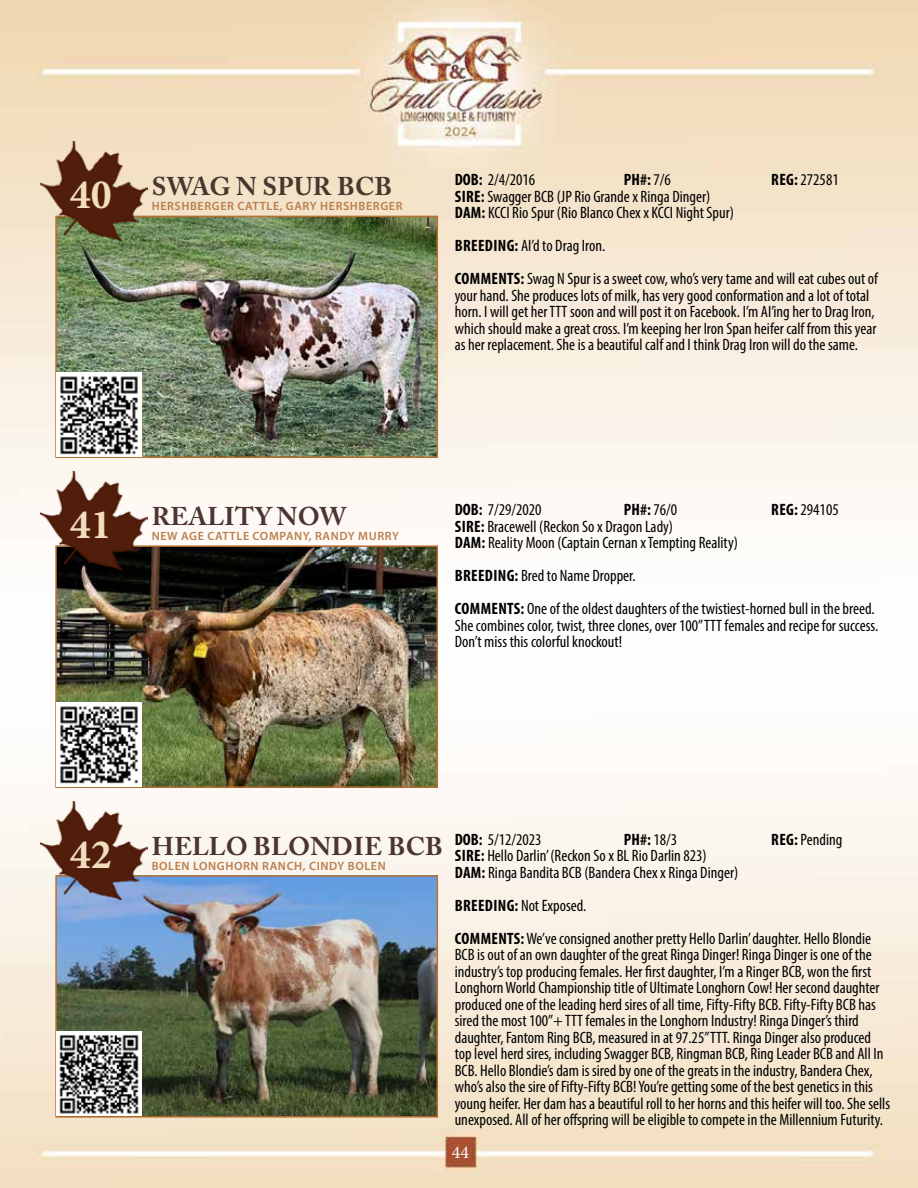
<style>
.page{position:relative;width:918px;height:1188px;background:#fff}
.page>*{position:absolute;margin:0;border:0;box-sizing:border-box;transform-origin:0 0}
.t1{font:700 42px "Minion Pro";color:#f2ddbc}
.t2{font:700 25.5px "Adobe Caslon Pro";letter-spacing:.015em;color:#4c352f}
.t3{font:18px "Minion Pro";color:#fff}
.t4{font:condensed 16.5px/16.5px "Myriad Pro";color:#000}
.t5{font:700 condensed 16.5px "Myriad Pro";color:#000}
.t6{font:600 12px "Myriad Pro";letter-spacing:.05em;color:#ba7e4b}
.s1{font-weight:700}
.s2{font-weight:400}
</style>
<div class="page">
<img style="left:0;top:0;width:918px;height:1188px">
<img style="left:58px;top:219px;width:377px;height:236px">
<div style="left:55px;top:216px;width:383px;height:242px;border:2px solid #b86f30"></div>
<img style="left:40px;top:142px;width:107px;height:98px">
<img style="left:57px;top:372px;width:85px;height:84px">
<img style="left:58px;top:548px;width:377px;height:237px">
<div style="left:55px;top:545px;width:383px;height:243px;border:2px solid #b86f30"></div>
<img style="left:40px;top:472px;width:107px;height:98px">
<img style="left:57px;top:702px;width:85px;height:84px">
<img style="left:58px;top:878px;width:377px;height:237px">
<div style="left:55px;top:875px;width:383px;height:243px;border:2px solid #b86f30"></div>
<img style="left:40px;top:801px;width:107px;height:99px">
<img style="left:57px;top:1032px;width:85px;height:84px">
<h1 class="t1" style="left:70px;top:165px;width:44px">40</h1>
<h2 class="t2" style="left:152px;top:172px;width:242px">SWAG N SPUR BCB</h2>
<p class="t6" style="left:152px;top:199px;width:252px">HERSHBERGER CATTLE, GARY HERSHBERGER</p>
<p class="t4" style="left:455px;top:171px;width:82px"><span class="s1">DOB:</span> 2/4/2016</p>
<p class="t5" style="left:624px;top:169px;width:48px">PH#: <span class="s2">7/6</span></p>
<p class="t4" style="left:771px;top:171px;width:69px"><span class="s1">REG:</span> 272581</p>
<p class="t4" style="left:455px;top:188px;width:281px"><span class="s1">SIRE:</span> Swagger BCB (JP Rio Grande x Ringa Dinger)<br><span class="s1">DAM:</span> KCCI Rio Spur (Rio Blanco Chex x KCCI Night Spur)</p>
<p class="t4" style="left:455px;top:229px;width:425px;line-height:33px"><span class="s1">BREEDING:</span> AI’d to Drag Iron.<br><span class="s1">COMMENTS:</span> Swag N Spur is a sweet cow, who’s very tame and will eat cubes out of</p>
<p class="t4" style="left:455px;top:287px;width:423px">your hand. She produces lots of milk, has very good conformation and a lot of total horn. I will get her TTT soon and will post it on Facebook. I’m AI’ing her to Drag Iron, which should make a great cross. I’m keeping her Iron Span heifer calf from this year as her replacement. She is a beautiful calf and I think Drag Iron will do the same.</p>
<h1 class="t1" style="left:70px;top:495px;width:44px">41</h1>
<h2 class="t2" style="left:152px;top:501px;width:196px">REALITY NOW</h2>
<p class="t6" style="left:152px;top:529px;width:249px">NEW AGE CATTLE COMPANY, RANDY MURRY</p>
<p class="t4" style="left:455px;top:501px;width:88px"><span class="s1">DOB:</span> 7/29/2020</p>
<p class="t5" style="left:624px;top:499px;width:55px">PH#: <span class="s2">76/0</span></p>
<p class="t4" style="left:771px;top:501px;width:69px"><span class="s1">REG:</span> 294105</p>
<p class="t4" style="left:455px;top:518px;width:284px"><span class="s1">SIRE:</span> Bracewell (Reckon So x Dragon Lady)<br><span class="s1">DAM:</span> Reality Moon (Captain Cernan x Tempting Reality)</p>
<p class="t4" style="left:455px;top:559px;width:421px;line-height:33px"><span class="s1">BREEDING:</span> Bred to Name Dropper.<br><span class="s1">COMMENTS:</span> One of the oldest daughters of the twistiest-horned bull in the breed.</p>
<p class="t4" style="left:455px;top:617px;width:425px">She combines color, twist, three clones, over 100” TTT females and recipe for success.<br>Don’t miss this colorful knockout!</p>
<h1 class="t1" style="left:70px;top:825px;width:44px">42</h1>
<h2 class="t2" style="left:152px;top:831px;width:293px">HELLO BLONDIE BCB</h2>
<p class="t6" style="left:152px;top:858px;width:236px">BOLEN LONGHORN RANCH, CINDY BOLEN</p>
<p class="t4" style="left:455px;top:831px;width:88px"><span class="s1">DOB:</span> 5/12/2023</p>
<p class="t5" style="left:624px;top:829px;width:55px">PH#: <span class="s2">18/3</span></p>
<p class="t4" style="left:771px;top:831px;width:73px"><span class="s1">REG:</span> Pending</p>
<p class="t4" style="left:455px;top:847px;width:285px"><span class="s1">SIRE:</span> Hello Darlin’ (Reckon So x BL Rio Darlin 823)<br><span class="s1">DAM:</span> Ringa Bandita BCB (Bandera Chex x Ringa Dinger)</p>
<p class="t4" style="left:455px;top:889px;width:418px;line-height:33px"><span class="s1">BREEDING:</span> Not Exposed.<br><span class="s1">COMMENTS:</span> We’ve consigned another pretty Hello Darlin’ daughter. Hello Blondie</p>
<p class="t4" style="left:455px;top:946px;width:437px">BCB is out of an own daughter of the great Ringa Dinger! Ringa Dinger is one of the industry’s top producing females. Her first daughter, I’m a Ringer BCB, won the first Longhorn World Championship title of Ultimate Longhorn Cow! Her second daughter produced one of the leading herd sires of all time, Fifty-Fifty BCB. Fifty-Fifty BCB has sired the most 100”+ TTT females in the Longhorn Industry! Ringa Dinger’s third daughter, Fantom Ring BCB, measured in at 97.25” TTT. Ringa Dinger also produced top level herd sires, including Swagger BCB, Ringman BCB, Ring Leader BCB and All In BCB. Hello Blondie’s dam is sired by one of the greats in the industry, Bandera Chex, who’s also the sire of Fifty-Fifty BCB! You’re getting some of the best genetics in this young heifer. Her dam has a beautiful roll to her horns and this heifer will too. She sells unexposed. All of her offspring will be eligible to compete in the Millennium Futurity.</p>
<p class="t3" style="left:452px;top:1140px;width:19px">44</p>
</div>
